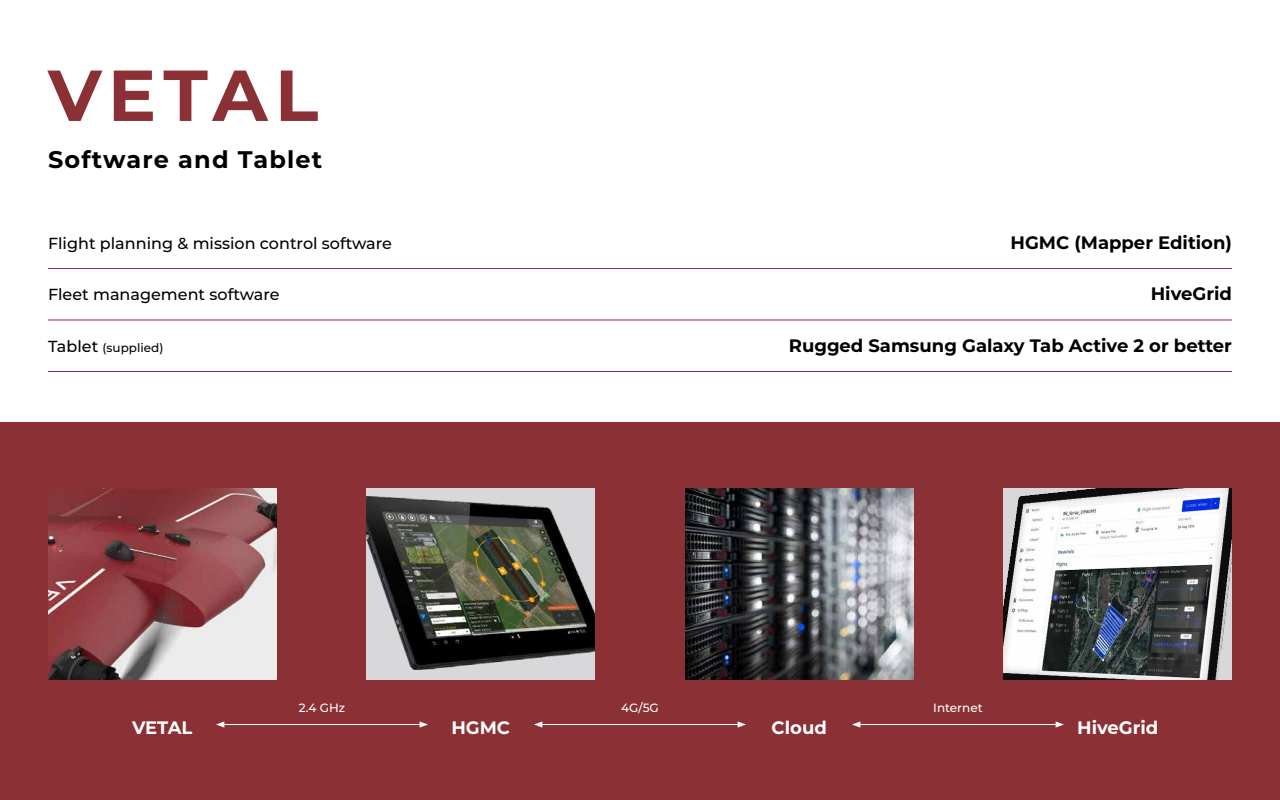
<style>
.page{position:relative;width:1280px;height:800px;background:#fff}
.page>*{position:absolute;margin:0;border:0;box-sizing:border-box;transform-origin:0 0}
.t1{font:700 72px "Montserrat";letter-spacing:.09em;color:#8b3035}
.t2{font:700 24px "Montserrat";letter-spacing:.05em;color:#000}
.t3{font:700 18px "Montserrat";color:#000}
.t4{font:700 18px "Montserrat";color:#fff}
.t5{font:500 16px "Montserrat";color:#000}
.t6{font:500 12px "Montserrat";color:#fff}
.t7{font:500 12px "Montserrat";color:#000}
.s1{font-size:16px}
</style>
<div class="page">
<hr style="left:48px;top:268px;width:1184px;height:1px;background:#8b3035">
<hr style="left:48px;top:319px;width:1184px;height:1px;background:#8b3035">
<hr style="left:48px;top:371px;width:1184px;height:1px;background:#8b3035">
<div style="left:0;top:422px;width:1280px;height:378px;background:#8b3035"></div>
<img style="left:48px;top:488px;width:228px;height:192px">
<div style="left:367px;top:488px;width:228px;height:192px;background:#d8d8da"></div>
<img style="left:367px;top:496px;width:228px;height:174px">
<img style="left:685px;top:488px;width:228px;height:192px">
<img style="left:1004px;top:488px;width:228px;height:192px">
<hr style="left:223px;top:724px;width:198px;height:1px;background:#fff">
<svg style="left:216px;top:721px;width:8px;height:7px"></svg>
<svg style="left:420px;top:721px;width:8px;height:7px"></svg>
<hr style="left:541px;top:724px;width:198px;height:1px;background:#fff">
<svg style="left:534px;top:721px;width:8px;height:7px"></svg>
<svg style="left:738px;top:721px;width:8px;height:7px"></svg>
<hr style="left:859px;top:724px;width:198px;height:1px;background:#fff">
<svg style="left:852px;top:721px;width:8px;height:7px"></svg>
<svg style="left:1056px;top:721px;width:8px;height:7px"></svg>
<h1 class="t1" style="left:48px;top:43px;width:272px">VETAL</h1>
<h2 class="t2" style="left:48px;top:143px;width:276px">Software and Tablet</h2>
<p class="t5" style="left:48px;top:232px;width:346px">Flight planning &amp; mission control software</p>
<p class="t5" style="left:48px;top:284px;width:233px">Fleet management software</p>
<p class="t7" style="left:48px;top:339px;width:117px"><span class="s1">Tablet</span> (supplied)</p>
<p class="t3" style="left:1011px;top:230px;width:223px">HGMC (Mapper Edition)</p>
<p class="t3" style="left:1151px;top:281px;width:83px">HiveGrid</p>
<p class="t3" style="left:789px;top:333px;width:445px">Rugged Samsung Galaxy Tab Active 2 or better</p>
<p class="t4" style="left:132px;top:714px;width:62px">VETAL</p>
<p class="t6" style="left:299px;top:700px;width:48px">2.4 GHz</p>
<p class="t6" style="left:621px;top:700px;width:39px">4G/5G</p>
<p class="t6" style="left:933px;top:700px;width:51px">Internet</p>
<p class="t4" style="left:451px;top:714px;width:60px">HGMC</p>
<p class="t4" style="left:772px;top:714px;width:57px">Cloud</p>
<p class="t4" style="left:1077px;top:714px;width:83px">HiveGrid</p>
</div>
